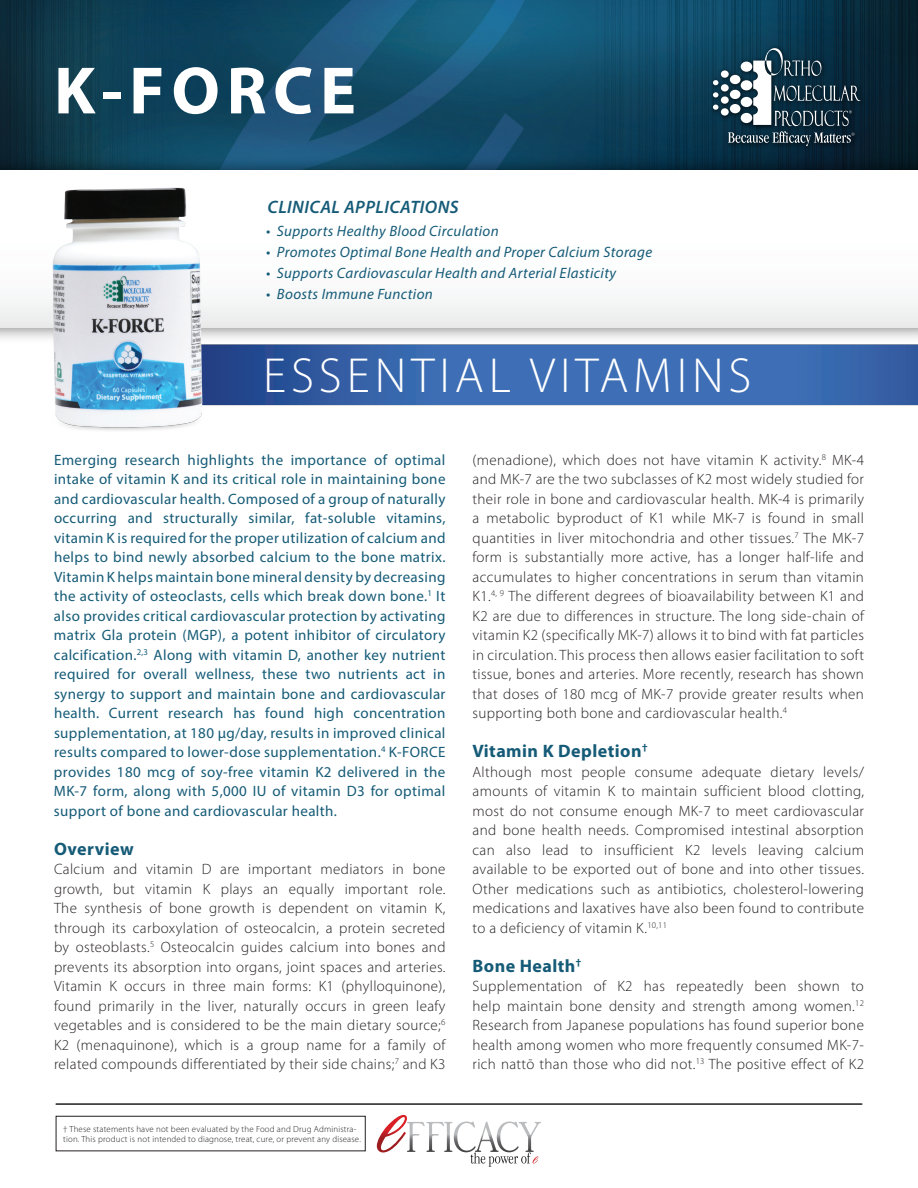
<style>
.page{position:relative;width:918px;height:1188px;background:#fff}
.page>*{position:absolute;margin:0;border:0;box-sizing:border-box;transform-origin:0 0}
.t1{font:700 67.5px "Myriad Pro";letter-spacing:.1em;color:#fff}
.t2{font:300 49.5px "Myriad Pro";letter-spacing:.1em;color:#fff}
.t3{font:700 18px "Myriad Pro";letter-spacing:.025em;color:#155b77}
.t4{font:italic 600 18px "Myriad Pro";letter-spacing:.025em;color:#155b77}
.t5{font:300 15px/19.5px "Myriad Pro";letter-spacing:.025em;color:#231f20;text-align:justify}
.t6{font:15px/19.5px "Myriad Pro";letter-spacing:.025em;color:#155b77;text-align:justify}
.t7{font:italic 15px "Myriad Pro";letter-spacing:.025em;color:#155b77}
.t8{font:300 8.85px/10.6px "Myriad Pro";letter-spacing:.02em;color:#231f20}
</style>
<div class="page">
<img style="left:0;top:0;width:918px;height:148px">
<img style="left:0;top:148px;width:918px;height:191px">
<div style="left:0;top:170px;width:918px;height:158px;background:#fff"></div>
<img style="left:708px;top:43px;width:160px;height:111px">
<div style="left:721px;top:70px;width:8px;height:8px;background:#fff;border-radius:50%"></div>
<div style="left:721px;top:84px;width:8px;height:8px;background:#fff;border-radius:50%"></div>
<div style="left:721px;top:96px;width:8px;height:8px;background:#fff;border-radius:50%"></div>
<div style="left:721px;top:108px;width:8px;height:8px;background:#fff;border-radius:50%"></div>
<svg style="left:713px;top:80px;width:5px;height:5px"></svg>
<svg style="left:713px;top:92px;width:5px;height:6px"></svg>
<svg style="left:713px;top:105px;width:5px;height:5px"></svg>
<svg style="left:728px;top:48px;width:133px;height:98px;background:#3c5563"></svg>
<svg style="left:377px;top:1115px;width:164px;height:52px"></svg>
<hr style="left:56px;top:1103px;width:806px;height:2px;background:#211e1e">
<img style="left:209px;top:307px;width:709px;height:99px">
<div style="left:56px;top:1116px;width:310px;height:35px;border:1px solid #231f20"></div>
<img style="left:45px;top:187px;width:164px;height:244px">
<h1 class="t1" style="left:54px;top:47px;width:304px">K-FORCE</h1>
<p class="t4" style="left:268px;top:196px;width:193px">CLINICAL APPLICATIONS</p>
<p class="t7" style="left:266px;top:222px;width:234px">• Supports Healthy Blood Circulation</p>
<p class="t7" style="left:266px;top:243px;width:388px">• Promotes Optimal Bone Health and Proper Calcium Storage</p>
<p class="t7" style="left:266px;top:264px;width:352px">• Supports Cardiovascular Health and Arterial Elasticity</p>
<p class="t7" style="left:266px;top:285px;width:168px">• Boosts Immune Function</p>
<h2 class="t2" style="left:263px;top:346px;width:490px">ESSENTIAL VITAMINS</h2>
<p class="t6" style="left:54px;top:450px;width:393px">Emerging research highlights the importance of optimal intake of vitamin K and its critical role in maintaining bone and cardiovascular health. Composed of a group of naturally occurring and structurally similar, fat-soluble vitamins, vitamin K is required for the proper utilization of calcium and helps to bind newly absorbed calcium to the bone matrix.<br>Vitamin K helps maintain bone mineral density by decreasing the activity of osteoclasts, cells which break down bone.<sup>1</sup> It also provides critical cardiovascular protection by activating matrix Gla protein (MGP), a potent inhibitor of circulatory calcification.<sup>2,3</sup> Along with vitamin D, another key nutrient required for overall wellness, these two nutrients act in synergy to support and maintain bone and cardiovascular health. Current research has found high concentration supplementation, at 180 μg/day, results in improved clinical results compared to lower-dose supplementation.<sup>4</sup> K-FORCE provides 180 mcg of soy-free vitamin K2 delivered in the MK-7 form, along with 5,000 IU of vitamin D3 for optimal support of bone and cardiovascular health.</p>
<p class="t3" style="left:54px;top:837px;width:81px">Overview</p>
<p class="t5" style="left:54px;top:859px;width:393px">Calcium and vitamin D are important mediators in bone growth, but vitamin K plays an equally important role.<br>The synthesis of bone growth is dependent on vitamin K, through its carboxylation of osteocalcin, a protein secreted by osteoblasts.<sup>5</sup> Osteocalcin guides calcium into bones and prevents its absorption into organs, joint spaces and arteries.<br>Vitamin K occurs in three main forms: K1 (phylloquinone), found primarily in the liver, naturally occurs in green leafy vegetables and is considered to be the main dietary source;<sup>6<br></sup>K2 (menaquinone), which is a group name for a family of related compounds differentiated by their side chains;<sup>7</sup> and K3</p>
<p class="t8" style="left:63px;top:1123px;width:299px">† These statements have not been evaluated by the Food and Drug Administra&shy;tion. This product is not intended to diagnose, treat, cure, or prevent any disease.</p>
<p class="t5" style="left:472px;top:450px;width:393px">(menadione), which does not have vitamin K activity.<sup>8</sup> MK-4 and MK-7 are the two subclasses of K2 most widely studied for their role in bone and cardiovascular health. MK-4 is primarily a metabolic byproduct of K1 while MK-7 is found in small quantities in liver mitochondria and other tissues.<sup>7</sup> The MK-7 form is substantially more active, has a longer half-life and accumulates to higher concentrations in serum than vitamin K1.<sup>4,</sup> <sup>9</sup> The different degrees of bioavailability between K1 and K2 are due to differences in structure. The long side-chain of vitamin K2 (specifically MK-7) allows it to bind with fat particles in circulation. This process then allows easier facilitation to soft tissue, bones and arteries. More recently, research has shown that doses of 180 mcg of MK-7 provide greater results when supporting both bone and cardiovascular health.<sup>4</sup></p>
<p class="t3" style="left:473px;top:740px;width:177px">Vitamin K Depletion<sup>†</sup></p>
<p class="t5" style="left:473px;top:762px;width:393px">Although most people consume adequate dietary levels/ amounts of vitamin K to maintain sufficient blood clotting, most do not consume enough MK-7 to meet cardiovascular and bone health needs. Compromised intestinal absorption can also lead to insufficient K2 levels leaving calcium available to be exported out of bone and into other tissues.<br>Other medications such as antibiotics, cholesterol-lowering medications and laxatives have also been found to contribute to a deficiency of vitamin K.<sup>10,11</sup></p>
<p class="t3" style="left:473px;top:954px;width:110px">Bone Health<sup>†</sup></p>
<p class="t5" style="left:472px;top:976px;width:393px">Supplementation of K2 has repeatedly been shown to help maintain bone density and strength among women.<sup>12<br></sup>Research from Japanese populations has found superior bone health among women who more frequently consumed MK-7- rich nattō than those who did not.<sup>13</sup> The positive effect of K2</p>
</div>
